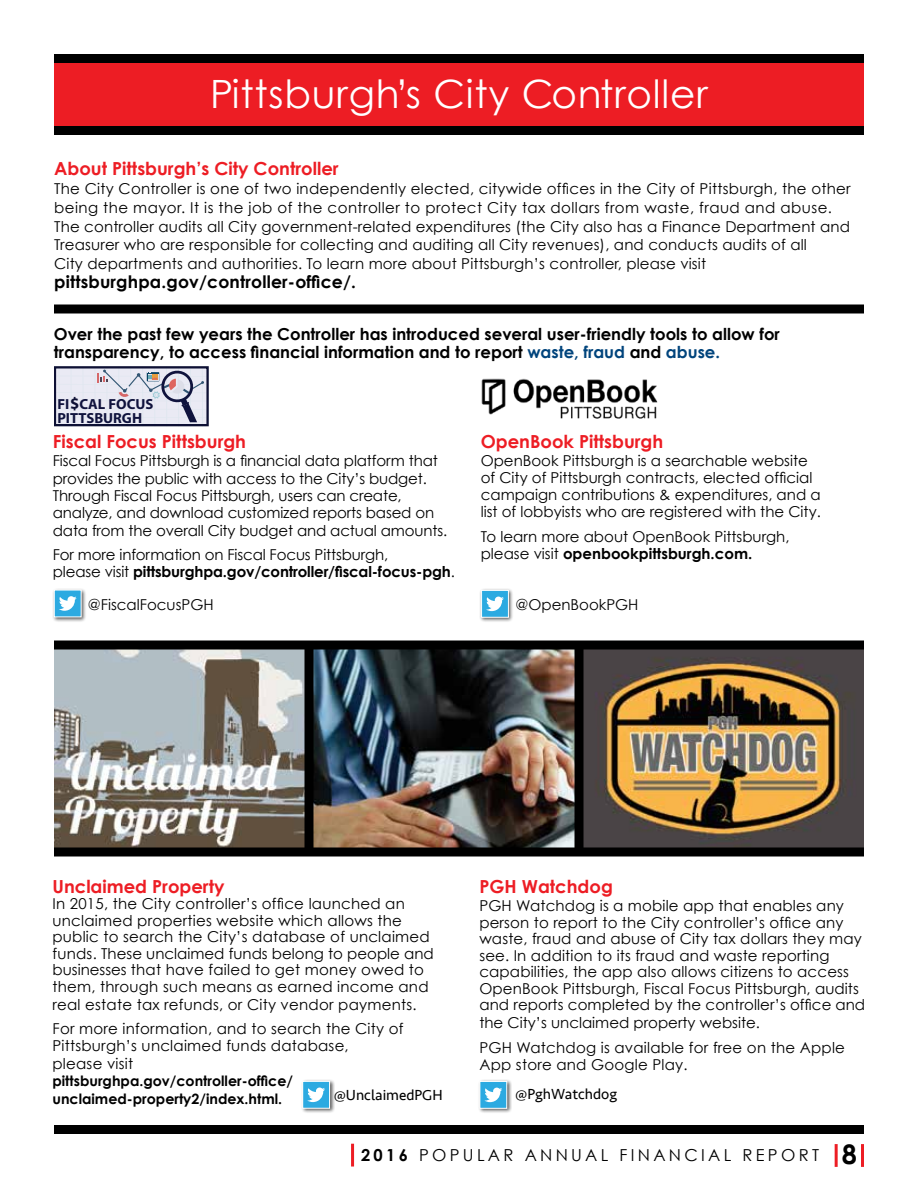
<style>
.page{position:relative;width:918px;height:1188px;background:#fff}
.page>*{position:absolute;margin:0;border:0;box-sizing:border-box;transform-origin:0 0}
.t1{font:39px "Century Gothic";letter-spacing:.02em;color:#fff}
.t2{font:700 18px "Century Gothic";color:#ed1d24}
.t3{font:700 17.25px "Century Gothic";letter-spacing:.01em;color:#000}
.t4{font:700 16.65px "Myriad Pro";color:#0d1034}
.t5{font:700 16.5px/18px "Century Gothic";color:#000}
.t6{font:16.5px "Century Gothic";letter-spacing:.2em;color:#000}
.t7{font:15px/16.5px "Century Gothic";letter-spacing:.01em;color:#000}
.t8{font:15px/17.4px "Century Gothic";letter-spacing:-.01em;color:#000}
.t9{font:15px "Seravek";color:#000}
.t10{font:700 14.7px/14.1px "Myriad Pro";color:#0d1034}
.t11{font:700 14.25px/18px "Century Gothic";color:#000}
.s1{color:#00447c}
.s2{font-weight:700}
.s3{font-weight:700;font-size:27px}
</style>
<div class="page">
<img style="left:314px;top:650px;width:260px;height:198px">
<img style="left:584px;top:650px;width:280px;height:198px">
<img style="left:54px;top:650px;width:250px;height:198px">
<img style="left:481px;top:378px;width:177px;height:41px">
<svg style="left:57px;top:369px;width:148px;height:54px;fill:#eaeaf4"></svg>
<div style="left:54px;top:366px;width:154px;height:60px;border:2px solid #0d1034"></div>
<div style="left:54px;top:55px;width:810px;height:73px;background:#ed1d24"></div>
<div style="left:54px;top:54px;width:810px;height:9px;background:#000"></div>
<div style="left:54px;top:126px;width:810px;height:9px;background:#000"></div>
<div style="left:54px;top:1125px;width:810px;height:9px;background:#000"></div>
<div style="left:54px;top:304px;width:810px;height:10px;background:#000"></div>
<div style="left:478px;top:1080px;width:34px;height:34px;background:#000;opacity:.65"></div>
<div style="left:480px;top:1081px;width:27px;height:27px;background:#2caae1"></div>
<svg style="left:484px;top:1088px;width:18px;height:14px"></svg>
<div style="left:480px;top:1081px;width:27px;height:28px;border:1px solid #fff"></div>
<div style="left:54px;top:640px;width:810px;height:10px;background:#000"></div>
<div style="left:54px;top:848px;width:810px;height:8px;background:#000"></div>
<div style="left:304px;top:647px;width:10px;height:203px;background:#000"></div>
<div style="left:574px;top:648px;width:10px;height:202px;background:#000"></div>
<div style="left:301px;top:1079px;width:34px;height:34px;background:#000;opacity:.65"></div>
<div style="left:303px;top:1081px;width:27px;height:27px;background:#2caae1"></div>
<svg style="left:307px;top:1088px;width:18px;height:14px"></svg>
<div style="left:302px;top:1081px;width:28px;height:28px;border:1px solid #fff"></div>
<div style="left:52px;top:588px;width:34px;height:34px;background:#000;opacity:.65"></div>
<div style="left:54px;top:590px;width:27px;height:27px;background:#2caae1"></div>
<svg style="left:59px;top:596px;width:18px;height:15px"></svg>
<div style="left:480px;top:588px;width:34px;height:35px;background:#000;opacity:.65"></div>
<div style="left:482px;top:590px;width:26px;height:27px;background:#2caae1"></div>
<svg style="left:486px;top:597px;width:18px;height:14px"></svg>
<div style="left:481px;top:590px;width:28px;height:28px;border:1px solid #fff"></div>
<hr style="left:835px;top:1144px;width:3px;height:23px;background:#ed1d24">
<hr style="left:861px;top:1144px;width:3px;height:23px;background:#ed1d24">
<hr style="left:351px;top:1144px;width:3px;height:23px;background:#ed1d24">
<h1 class="t1" style="left:210px;top:70px;width:499px">Pittsburgh’s City Controller</h1>
<p class="t2" style="left:54px;top:158px;width:286px">About Pittsburgh’s City Controller</p>
<p class="t7" style="left:54px;top:179px;width:798px;line-height:18.8px">The City Controller is one of two independently elected, citywide offices in the City of Pittsburgh, the other being the mayor. It is the job of the controller to protect City tax dollars from waste, fraud and abuse.<br>The controller audits all City government-related expenditures (the City also has a Finance Department and Treasurer who are responsible for collecting and auditing all City revenues), and conducts audits of all<br>City departments and authorities. To learn more about Pittsburgh’s controller, please visit</p>
<p class="t3" style="left:54px;top:271px;width:303px">pittsburghpa.gov/controller-office/.</p>
<p class="t5" style="left:54px;top:325px;width:727px">Over the past few years the Controller has introduced several user-friendly tools to allow for transparency, to access financial information and to report <span class="s1">waste, fraud</span> and <span class="s1">abuse.</span></p>
<p class="t4" style="left:70px;top:393px;width:11px">$</p>
<p class="t10" style="left:57px;top:396px;width:98px">FI CAL FOCUS<br>PITTSBURGH</p>
<p class="t2" style="left:53px;top:430px;width:195px">Fiscal Focus Pittsburgh</p>
<p class="t8" style="left:53px;top:452px;width:396px">Fiscal Focus Pittsburgh is a financial data platform that provides the public with access to the City’s budget.<br>Through Fiscal Focus Pittsburgh, users can create, analyze, and download customized reports based on data from the overall City budget and actual amounts.</p>
<p class="t8" style="left:53px;top:546px;width:404px">For more information on Fiscal Focus Pittsburgh,<br>please visit <span class="s2">pittsburghpa.gov/controller/fiscal-focus-pgh</span>.</p>
<p class="t7" style="left:88px;top:596px;width:127px">@FiscalFocusPGH</p>
<p class="t2" style="left:481px;top:431px;width:184px">OpenBook Pittsburgh</p>
<p class="t7" style="left:481px;top:451px;width:342px;line-height:17.2px">OpenBook Pittsburgh is a searchable website of City of Pittsburgh contracts, elected official campaign contributions &amp; expenditures, and a list of lobbyists who are registered with the City.</p>
<p class="t7" style="left:481px;top:528px;width:310px;line-height:17.2px">To learn more about OpenBook Pittsburgh, please visit <span class="s2">openbookpittsburgh.com.</span></p>
<p class="t7" style="left:515px;top:596px;width:125px">@OpenBookPGH</p>
<p class="t2" style="left:52px;top:875px;width:174px">Unclaimed Property</p>
<p class="t7" style="left:52px;top:895px;width:383px">In 2015, the City controller’s office launched an unclaimed properties website which allows the public to search the City’s database of unclaimed funds. These unclaimed funds belong to people and businesses that have failed to get money owed to them, through such means as earned income and</p>
<p class="t7" style="left:52px;top:991px;width:366px;line-height:24.8px">real estate tax refunds, or City vendor payments.<br>For more information, and to search the City of</p>
<p class="t7" style="left:52px;top:1036px;width:298px;line-height:18px">Pittsburgh’s unclaimed funds database, please visit</p>
<p class="t11" style="left:52px;top:1071px;width:242px">pittsburghpa.gov/controller-office/ unclaimed-property2/index.html.</p>
<p class="t9" style="left:334px;top:1083px;width:110px">@UnclaimedPGH</p>
<p class="t2" style="left:479px;top:875px;width:135px">PGH Watchdog</p>
<p class="t7" style="left:479px;top:897px;width:387px">PGH Watchdog is a mobile app that enables any person to report to the City controller’s office any waste, fraud and abuse of City tax dollars they may see. In addition to its fraud and waste reporting capabilities, the app also allows citizens to access OpenBook Pittsburgh, Fiscal Focus Pittsburgh, audits and reports completed by the controller’s office and</p>
<p class="t7" style="left:479px;top:1010px;width:367px;line-height:24.8px">the City’s unclaimed property website.<br>PGH Watchdog is available for free on the Apple</p>
<p class="t7" style="left:479px;top:1056px;width:210px">App store and Google Play.</p>
<p class="t9" style="left:515px;top:1082px;width:103px">@PghWatchdog</p>
<p class="t6" style="left:361px;top:1145px;width:497px"><span class="s2">2016</span> PO PU LAR ANNU AL FINANC IAL REPO RT <span class="s3">8</span></p>
</div>
